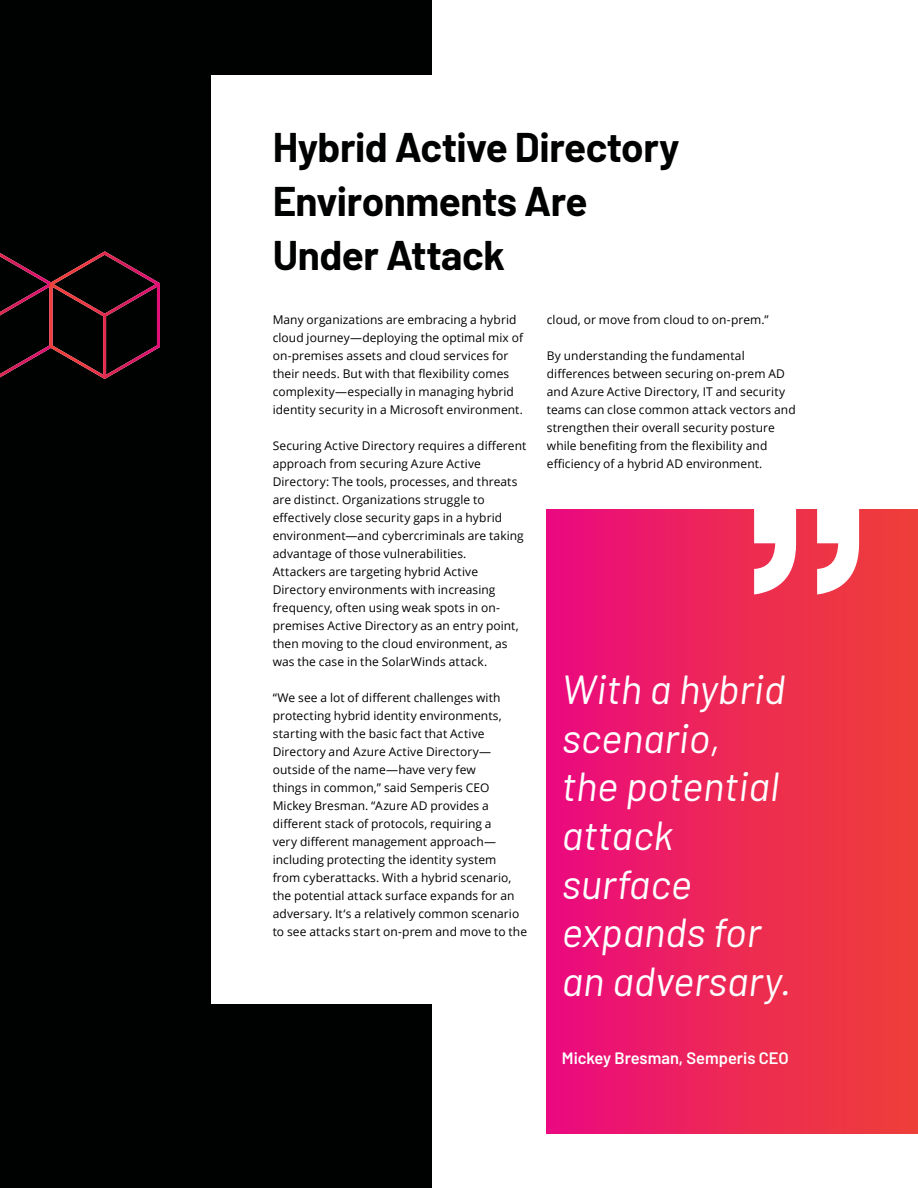
<style>
.page{position:relative;width:918px;height:1188px;background:#fff}
.page>*{position:absolute;margin:0;border:0;box-sizing:border-box;transform-origin:0 0}
.t1{font:306.6px "Krungthep";color:#fff;scale:.82 1}
.t2{font:italic 40.5px/48.6px "Barlow";color:#fff}
.t3{font:700 40.5px/54px "Barlow";letter-spacing:-.015em;color:#000101}
.t4{font:600 16.5px "Barlow";color:#fff}
.t5{font:12px/18px "Open Sans";letter-spacing:.005em;color:#000}
</style>
<div class="page">
<div style="left:0;top:0;width:432px;height:1188px;background:#000101"></div>
<div style="left:212px;top:75px;width:706px;height:929px;background:#fff"></div>
<svg style="left:0;top:251px;width:160px;height:128px"></svg>
<div style="left:547px;top:510px;width:371px;height:624px;background:linear-gradient(to right,#eb0b7d,#ee4234)"></div>
<h2 class="t3" style="left:273px;top:117px;width:408px">Hybrid Active Directory<br>Environments Are<br>Under Attack</h2>
<p class="t5" style="left:273px;top:310px;width:252px">Many organizations are embracing a hybrid cloud journey—deploying the optimal mix of on-premises assets and cloud services for their needs. But with that flexibility comes complexity—especially in managing hybrid identity security in a Microsoft environment.</p>
<p class="t5" style="left:273px;top:436px;width:255px">Securing Active Directory requires a different approach from securing Azure Active Directory: The tools, processes, and threats are distinct. Organizations struggle to effectively close security gaps in a hybrid environment—and cybercriminals are taking advantage of those vulnerabilities.<br>Attackers are targeting hybrid Active Directory environments with increasing frequency, often using weak spots in on&shy;premises Active Directory as an entry point, then moving to the cloud environment, as was the case in the SolarWinds attack.</p>
<p class="t5" style="left:273px;top:688px;width:256px">“We see a lot of different challenges with protecting hybrid identity environments, starting with the basic fact that Active Directory and Azure Active Directory— outside of the name—have very few<br>things in common,” said Semperis CEO Mickey Bresman. “Azure AD provides a different stack of protocols, requiring a<br>very different management approach— including protecting the identity system<br>from cyberattacks. With a hybrid scenario, the potential attack surface expands for an adversary. It‘s a relatively common scenario to see attacks start on-prem and move to the</p>
<p class="t5" style="left:547px;top:310px;width:223px">cloud, or move from cloud to on-prem.”</p>
<p class="t5" style="left:547px;top:346px;width:250px">By understanding the fundamental differences between securing on-prem AD and Azure Active Directory, IT and security teams can close common attack vectors and strengthen their overall security posture while benefiting from the flexibility and efficiency of a hybrid AD environment.</p>
<h1 class="t1" style="left:733px;top:437px;width:181px">”</h1>
<h2 class="t2" style="left:562px;top:662px;width:231px">With a hybrid scenario,<br>the potential attack surface expands for an adversary.</h2>
<h3 class="t4" style="left:562px;top:1046px;width:228px">Mickey Bresman, Semperis CEO</h3>
</div>
